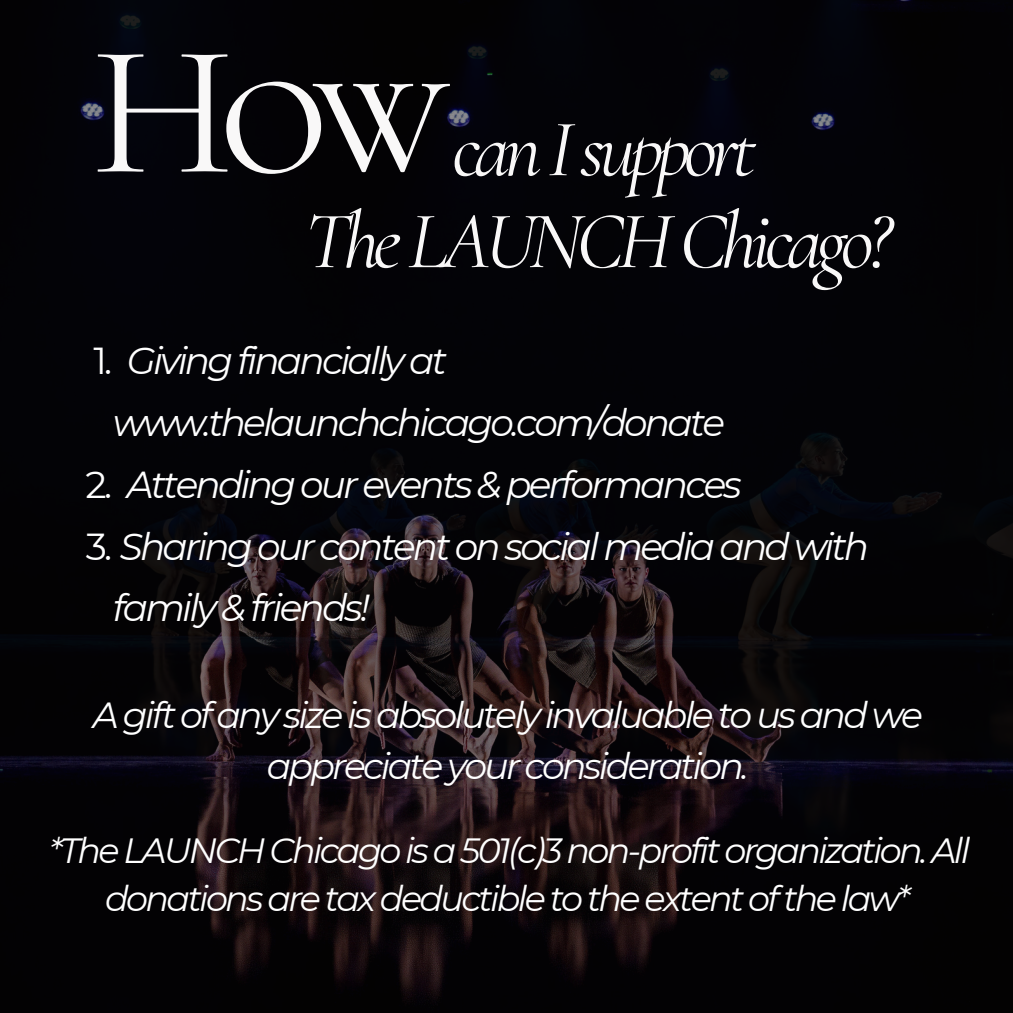
<style>
.page{position:relative;width:1013px;height:1013px;background:#fff}
.page>*{position:absolute;margin:0;border:0;box-sizing:border-box;transform-origin:0 0}
.t1{font:187.5px "Cormorant SC";color:#f9f8f8}
.t2{font:italic 81.62px/91.9px "Cormorant Garamond";letter-spacing:-.075em;color:#f9f8f8;text-align:center}
.t3{font:italic 37.5px/61.9px "Montserrat";letter-spacing:-.075em;color:#fff}
.t4{font:italic 36.25px/50.6px "Montserrat";letter-spacing:-.075em;color:#fff;text-align:center}
.t5{font:italic 35px/48.8px "Montserrat";letter-spacing:-.075em;color:#fff;text-align:center}
.s1{font-style:normal}
</style>
<div class="page">
<img style="left:0;top:0;width:1012px;height:1012px">
<p class="t1" style="left:91px;top:-2px;width:359px">How</p>
<p class="t2" style="left:304px;top:103px;width:588px">can I support<br>The LAUNCH Chicago?</p>
<p class="t3" style="left:113px;top:329px;width:613px;text-indent:-20px"><span class="s1">1.</span> Giving financially at www.thelaunchchicago.com/donate</p>
<p class="t3" style="left:86px;top:453px;width:657px"><span class="s1">2.</span> Attending our events &amp; performances</p>
<h1 class="t3" style="left:113px;top:515px;width:758px;text-indent:-27px"><span class="s1">3.</span> Sharing our content on social media and with family &amp; friends!</h1>
<h2 class="t4" style="left:93px;top:690px;width:831px">A gift ofany size is absolutely invaluable to us and we appreciate your consideration.</h2>
<p class="t5" style="left:49px;top:825px;width:922px">*The LAUNCH Chicago is a 501(c)3 non-profit organization. All donations are tax deductible to the extent of the law*</p>
</div>
